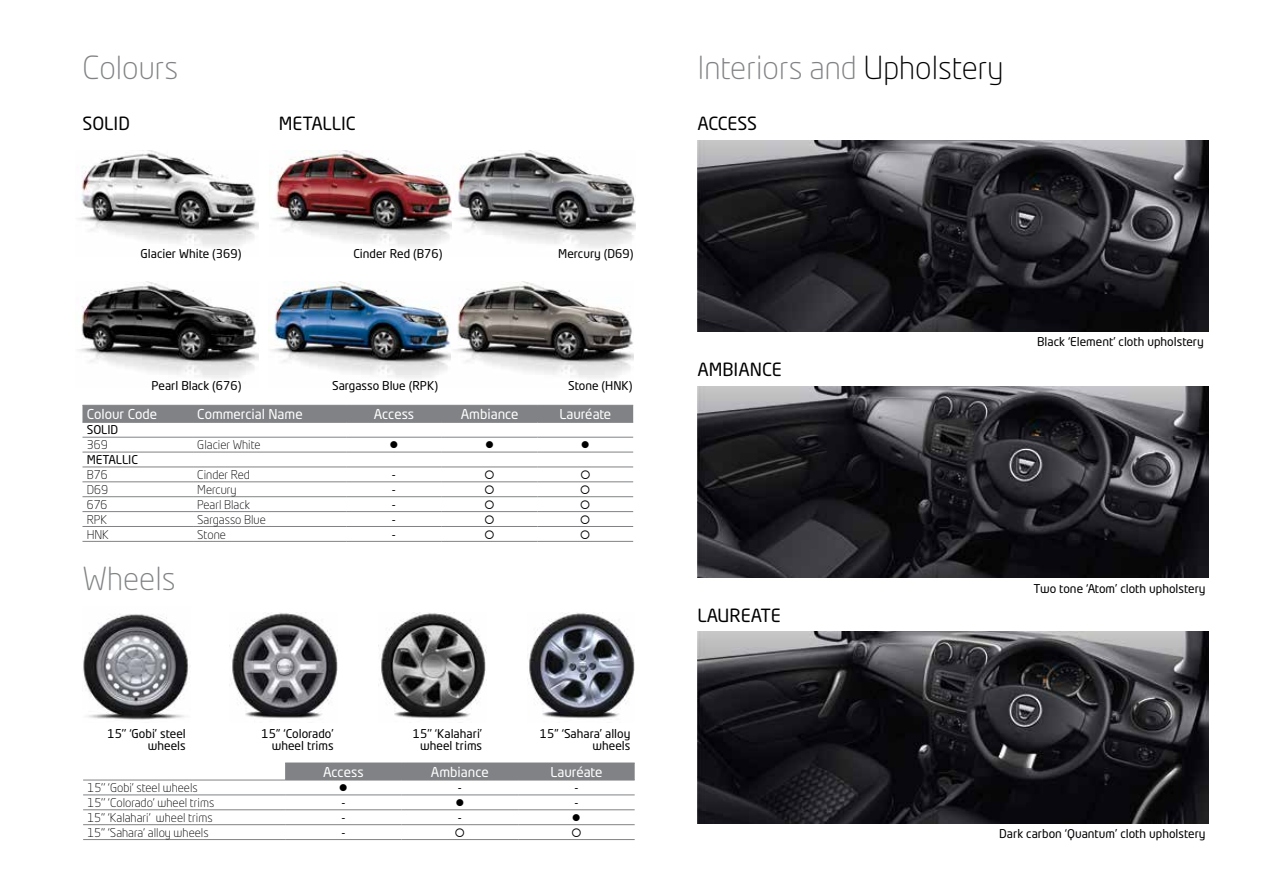
<style>
.page{position:relative;width:1263px;height:893px;background:#fff}
.page>*{position:absolute;margin:0;border:0;box-sizing:border-box;transform-origin:0 0}
.t1{font:300 31.5px "Neo Tech Dacia";color:#808285}
.t2{font:18px "Neo Tech Dacia";color:#000}
.t3{font:13.5px "Neo Tech Dacia";color:#fff}
.t4{font:12px/12px "Neo Tech Dacia";color:#000;text-align:right}
.t5{font:300 12px "Neo Tech Dacia";color:#000}
.t6{font:12px "Wingdings";color:#000}
.s1{color:#000}
</style>
<div class="page">
<img style="left:697px;top:386px;width:511px;height:192px">
<img style="left:231px;top:612px;width:106px;height:107px">
<img style="left:82px;top:614px;width:108px;height:106px">
<img style="left:78px;top:150px;width:180px;height:97px">
<img style="left:273px;top:150px;width:179px;height:97px">
<div style="left:82px;top:406px;width:551px;height:16px;background:#808285"></div>
<hr style="left:82px;top:437px;width:111px;height:1px;background:#808285">
<hr style="left:193px;top:437px;width:153px;height:1px;background:#808285">
<hr style="left:346px;top:437px;width:96px;height:1px;background:#808285">
<hr style="left:442px;top:437px;width:95px;height:1px;background:#808285">
<hr style="left:537px;top:437px;width:96px;height:1px;background:#808285">
<hr style="left:82px;top:452px;width:111px;height:1px;background:#808285">
<hr style="left:193px;top:452px;width:153px;height:1px;background:#808285">
<hr style="left:346px;top:452px;width:96px;height:1px;background:#808285">
<hr style="left:442px;top:452px;width:95px;height:1px;background:#808285">
<hr style="left:537px;top:452px;width:96px;height:1px;background:#808285">
<hr style="left:82px;top:467px;width:111px;height:1px;background:#808285">
<hr style="left:193px;top:467px;width:153px;height:1px;background:#808285">
<hr style="left:346px;top:467px;width:96px;height:1px;background:#808285">
<hr style="left:442px;top:467px;width:95px;height:1px;background:#808285">
<hr style="left:537px;top:467px;width:96px;height:1px;background:#808285">
<hr style="left:82px;top:481px;width:111px;height:1px;background:#808285">
<hr style="left:193px;top:481px;width:153px;height:1px;background:#808285">
<hr style="left:346px;top:481px;width:96px;height:1px;background:#808285">
<hr style="left:442px;top:481px;width:95px;height:1px;background:#808285">
<hr style="left:537px;top:481px;width:96px;height:1px;background:#808285">
<hr style="left:82px;top:496px;width:111px;height:1px;background:#808285">
<hr style="left:193px;top:496px;width:153px;height:1px;background:#808285">
<hr style="left:346px;top:496px;width:96px;height:1px;background:#808285">
<hr style="left:442px;top:496px;width:95px;height:1px;background:#808285">
<hr style="left:537px;top:496px;width:96px;height:1px;background:#808285">
<hr style="left:82px;top:511px;width:111px;height:1px;background:#808285">
<hr style="left:193px;top:511px;width:153px;height:1px;background:#808285">
<hr style="left:346px;top:511px;width:96px;height:1px;background:#808285">
<hr style="left:442px;top:511px;width:95px;height:1px;background:#808285">
<hr style="left:537px;top:511px;width:96px;height:1px;background:#808285">
<hr style="left:82px;top:526px;width:111px;height:1px;background:#808285">
<hr style="left:193px;top:526px;width:153px;height:1px;background:#808285">
<hr style="left:346px;top:526px;width:96px;height:1px;background:#808285">
<hr style="left:442px;top:526px;width:95px;height:1px;background:#808285">
<hr style="left:537px;top:526px;width:96px;height:1px;background:#808285">
<hr style="left:82px;top:541px;width:111px;height:1px;background:#808285">
<hr style="left:193px;top:541px;width:153px;height:1px;background:#808285">
<hr style="left:346px;top:541px;width:96px;height:1px;background:#808285">
<hr style="left:442px;top:541px;width:95px;height:1px;background:#808285">
<hr style="left:537px;top:541px;width:96px;height:1px;background:#808285">
<hr style="left:82px;top:405px;width:111px;height:1px;background:#808285">
<hr style="left:193px;top:405px;width:153px;height:1px;background:#808285">
<hr style="left:346px;top:405px;width:96px;height:1px;background:#808285">
<hr style="left:442px;top:405px;width:95px;height:1px;background:#808285">
<hr style="left:537px;top:405px;width:96px;height:1px;background:#808285">
<hr style="left:82px;top:422px;width:111px;height:1px;background:#808285">
<hr style="left:193px;top:422px;width:153px;height:1px;background:#808285">
<hr style="left:346px;top:422px;width:96px;height:1px;background:#808285">
<hr style="left:442px;top:422px;width:95px;height:1px;background:#808285">
<hr style="left:537px;top:422px;width:96px;height:1px;background:#808285">
<div style="left:285px;top:764px;width:350px;height:16px;background:#808285"></div>
<hr style="left:83px;top:780px;width:202px;height:1px;background:#808285">
<hr style="left:285px;top:780px;width:117px;height:1px;background:#808285">
<hr style="left:402px;top:780px;width:116px;height:1px;background:#808285">
<hr style="left:518px;top:780px;width:117px;height:1px;background:#808285">
<hr style="left:83px;top:794px;width:202px;height:1px;background:#808285">
<hr style="left:285px;top:794px;width:117px;height:1px;background:#808285">
<hr style="left:402px;top:794px;width:116px;height:1px;background:#808285">
<hr style="left:518px;top:794px;width:117px;height:1px;background:#808285">
<hr style="left:83px;top:809px;width:202px;height:1px;background:#808285">
<hr style="left:285px;top:809px;width:117px;height:1px;background:#808285">
<hr style="left:402px;top:809px;width:116px;height:1px;background:#808285">
<hr style="left:518px;top:809px;width:117px;height:1px;background:#808285">
<hr style="left:83px;top:824px;width:202px;height:1px;background:#808285">
<hr style="left:285px;top:824px;width:117px;height:1px;background:#808285">
<hr style="left:402px;top:824px;width:116px;height:1px;background:#808285">
<hr style="left:518px;top:824px;width:117px;height:1px;background:#808285">
<hr style="left:83px;top:839px;width:202px;height:1px;background:#808285">
<hr style="left:285px;top:839px;width:117px;height:1px;background:#808285">
<hr style="left:402px;top:839px;width:116px;height:1px;background:#808285">
<hr style="left:518px;top:839px;width:117px;height:1px;background:#808285">
<hr style="left:285px;top:763px;width:117px;height:1px;background:#808285">
<hr style="left:402px;top:763px;width:116px;height:1px;background:#808285">
<hr style="left:518px;top:763px;width:117px;height:1px;background:#808285">
<img style="left:697px;top:140px;width:511px;height:192px">
<img style="left:697px;top:632px;width:511px;height:191px">
<img style="left:455px;top:150px;width:180px;height:98px">
<img style="left:75px;top:282px;width:183px;height:96px">
<img style="left:268px;top:282px;width:366px;height:96px">
<img style="left:380px;top:612px;width:106px;height:107px">
<img style="left:528px;top:612px;width:107px;height:107px">
<h1 class="t1" style="left:82px;top:48px;width:97px">Colours</h1>
<h2 class="t2" style="left:82px;top:112px;width:31px">solid</h2>
<h2 class="t2" style="left:279px;top:112px;width:53px">m etallic</h2>
<p class="t4" style="left:141px;top:247px;width:102px">Glacier White (369)</p>
<p class="t4" style="left:353px;top:247px;width:90px">Cinder Red (B76)</p>
<p class="t4" style="left:558px;top:247px;width:77px">Mercury (D69)</p>
<p class="t4" style="left:152px;top:379px;width:91px">Pearl Black (676)</p>
<p class="t4" style="left:332px;top:379px;width:107px">Sargasso Blue (RPK)</p>
<p class="t4" style="left:568px;top:379px;width:66px">Stone (HNK)</p>
<p class="t3" style="left:87px;top:405px;width:72px">Colour Code</p>
<p class="t3" style="left:197px;top:405px;width:107px">Commercial Name</p>
<p class="t3" style="left:374px;top:405px;width:42px">Access</p>
<p class="t3" style="left:461px;top:405px;width:59px">Ambiance</p>
<p class="t3" style="left:559px;top:405px;width:53px">Lauréate</p>
<p class="t4" style="left:87px;top:424px;width:33px">SOLID</p>
<p class="t5" style="left:87px;top:437px;width:22px">369</p>
<p class="t5" style="left:197px;top:437px;width:65px">Glacier White</p>
<p class="t6" style="left:389px;top:438px;width:10px">●</p>
<p class="t6" style="left:485px;top:438px;width:10px">●</p>
<p class="t6" style="left:581px;top:438px;width:10px">●</p>
<p class="t4" style="left:87px;top:453px;width:53px">METALLIC</p>
<p class="t5" style="left:87px;top:467px;width:22px">B76</p>
<p class="t5" style="left:197px;top:467px;width:54px">Cinder Red</p>
<p class="t4" style="left:392px;top:468px;width:5px">-</p>
<p class="t5" style="left:87px;top:482px;width:23px">D69</p>
<p class="t5" style="left:197px;top:482px;width:41px">Mercury</p>
<p class="t4" style="left:392px;top:483px;width:5px">-</p>
<p class="t5" style="left:87px;top:497px;width:22px">676</p>
<p class="t5" style="left:197px;top:497px;width:54px">Pearl Black</p>
<p class="t4" style="left:392px;top:498px;width:5px">-</p>
<p class="t5" style="left:87px;top:512px;width:22px">RPK</p>
<p class="t5" style="left:197px;top:512px;width:70px">Sargasso Blue</p>
<p class="t4" style="left:392px;top:513px;width:5px">-</p>
<p class="t5" style="left:87px;top:527px;width:24px">HNK</p>
<p class="t5" style="left:197px;top:527px;width:30px">Stone</p>
<p class="t4" style="left:392px;top:528px;width:5px">-</p>
<h1 class="t1" style="left:82px;top:559px;width:95px">Wheels</h1>
<p class="t4" style="left:107px;top:727px;width:80px">15’’ ‘Gobi’ steel wheels</p>
<p class="t4" style="left:262px;top:727px;width:74px">15’’ ‘Colorado’ wheel trims</p>
<p class="t4" style="left:413px;top:727px;width:71px">15’’ ‘Kalahari’ wheel trims</p>
<p class="t4" style="left:540px;top:727px;width:92px">15’’ ‘Sahara’ alloy wheels</p>
<p class="t3" style="left:323px;top:763px;width:42px">Access</p>
<p class="t3" style="left:431px;top:763px;width:59px">Ambiance</p>
<p class="t3" style="left:550px;top:763px;width:53px">Lauréate</p>
<p class="t5" style="left:87px;top:780px;width:112px">15’’ ‘Gobi’ steel wheels</p>
<p class="t6" style="left:339px;top:781px;width:10px">●</p>
<p class="t4" style="left:458px;top:781px;width:5px">-</p>
<p class="t4" style="left:574px;top:781px;width:5px">-</p>
<p class="t5" style="left:87px;top:795px;width:128px">15’’ ‘Colorado’ wheel trims</p>
<p class="t4" style="left:341px;top:796px;width:5px">-</p>
<p class="t6" style="left:455px;top:796px;width:10px">●</p>
<p class="t4" style="left:574px;top:796px;width:5px">-</p>
<p class="t5" style="left:87px;top:810px;width:127px">15’’ ‘Kalahari’ wheel trims</p>
<p class="t4" style="left:341px;top:811px;width:5px">-</p>
<p class="t4" style="left:458px;top:811px;width:5px">-</p>
<p class="t6" style="left:572px;top:811px;width:10px">●</p>
<p class="t5" style="left:87px;top:825px;width:123px">15’’ ‘Sahara’ alloy wheels</p>
<p class="t4" style="left:341px;top:826px;width:5px">-</p>
<h1 class="t1" style="left:697px;top:48px;width:308px">Interiors and <span class="s1">Upholstery</span></h1>
<h2 class="t2" style="left:697px;top:112px;width:61px">Access</h2>
<h2 class="t2" style="left:697px;top:358px;width:11px">Ambi</h2>
<h2 class="t2" style="left:738px;top:358px;width:45px">ance</h2>
<h2 class="t2" style="left:697px;top:604px;width:85px">laureate</h2>
<p class="t4" style="left:1037px;top:336px;width:168px">Black ‘Element’ cloth upholstery</p>
<p class="t4" style="left:1033px;top:582px;width:174px">Two tone ‘Atom’ cloth upholstery</p>
<p class="t4" style="left:999px;top:827px;width:208px">Dark carbon ‘Quantum’ cloth upholstery</p>
</div>
